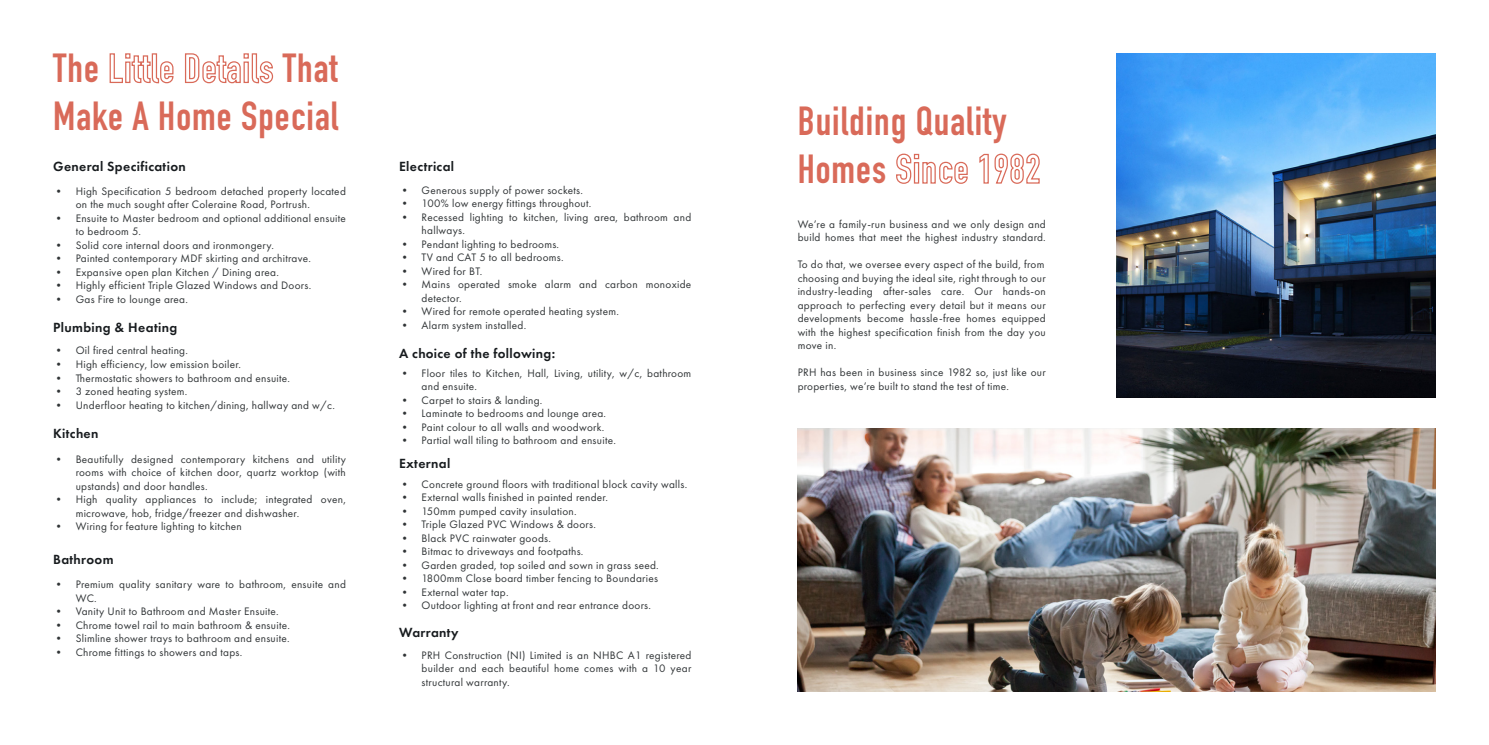
<style>
.page{position:relative;width:1489px;height:745px;background:#fff}
.page>*{position:absolute;margin:0;border:0;box-sizing:border-box;transform-origin:0 0}
.t1{font:40px/48px "DIN Engschrift LT Pro";letter-spacing:.025em;color:#d96a59}
.t2{font:600 13.75px "Futura PT";letter-spacing:.025em;color:#171b1e}
.t3{font:11.25px/13.5px "Futura PT";letter-spacing:.025em;color:#303436}
</style>
<div class="page">
<img style="left:797px;top:428px;width:638px;height:263px">
<img style="left:1116px;top:53px;width:319px;height:344px">
<p class="t1" style="left:53px;top:45px;width:286px">The Little Details That<br>Make A Home Special</p>
<p class="t2" style="left:53px;top:158px;width:134px">General Specification</p>
<p class="t3" style="left:76px;top:184px;width:272px;text-indent:-22px">• High Specification 5 bedroom detached property located on the much sought after Coleraine Road, Portrush.</p>
<p class="t3" style="left:76px;top:211px;width:272px;text-indent:-22px">• Ensuite to Master bedroom and optional additional ensuite to bedroom 5.</p>
<p class="t3" style="left:53px;top:238px;width:222px">• Solid core internal doors and ironmongery.</p>
<p class="t3" style="left:53px;top:251px;width:259px">• Painted contemporary MDF skirting and architrave.</p>
<p class="t3" style="left:53px;top:265px;width:227px">• Expansive open plan Kitchen / Dining area.</p>
<p class="t3" style="left:53px;top:278px;width:259px">• Highly efficient Triple Glazed Windows and Doors.</p>
<p class="t3" style="left:53px;top:292px;width:136px">• Gas Fire to lounge area.</p>
<p class="t2" style="left:53px;top:318px;width:125px">Plumbing &amp; Heating</p>
<p class="t3" style="left:53px;top:344px;width:136px">• Oil fired central heating.</p>
<p class="t3" style="left:53px;top:357px;width:189px">• High efficiency, low emission boiler.</p>
<p class="t3" style="left:53px;top:371px;width:238px">• Thermostatic showers to bathroom and ensuite.</p>
<p class="t3" style="left:53px;top:384px;width:136px">• 3 zoned heating system.</p>
<p class="t3" style="left:53px;top:398px;width:283px">• Underfloor heating to kitchen/dining, hallway and w/c.</p>
<p class="t2" style="left:53px;top:425px;width:47px">Kitchen</p>
<p class="t3" style="left:76px;top:452px;width:272px;text-align:justify;text-indent:-22px">• Beautifully designed contemporary kitchens and utility rooms with choice of kitchen door, quartz worktop (with upstands) and door handles.</p>
<p class="t3" style="left:76px;top:492px;width:272px;text-indent:-22px">• High quality appliances to include; integrated oven, microwave, hob, fridge/freezer and dishwasher.</p>
<p class="t3" style="left:53px;top:519px;width:190px">• Wiring for feature lighting to kitchen</p>
<p class="t2" style="left:53px;top:550px;width:62px">Bathroom</p>
<p class="t3" style="left:76px;top:577px;width:272px;text-indent:-22px">• Premium quality sanitary ware to bathroom, ensuite and<br>WC.</p>
<p class="t3" style="left:53px;top:604px;width:227px">• Vanity Unit to Bathroom and Master Ensuite.</p>
<p class="t3" style="left:53px;top:617px;width:238px">• Chrome towel rail to main bathroom &amp; ensuite.</p>
<p class="t3" style="left:53px;top:631px;width:238px">• Slimline shower trays to bathroom and ensuite.</p>
<p class="t3" style="left:53px;top:644px;width:191px">• Chrome fittings to showers and taps.</p>
<p class="t2" style="left:399px;top:158px;width:57px">Electrical</p>
<p class="t3" style="left:399px;top:183px;width:185px">• Generous supply of power sockets.</p>
<p class="t3" style="left:399px;top:197px;width:194px">• 100% low energy fittings throughout.</p>
<p class="t3" style="left:421px;top:210px;width:271px;text-indent:-22px">• Recessed lighting to kitchen, living area, bathroom and hallways.</p>
<p class="t3" style="left:399px;top:237px;width:161px">• Pendant lighting to bedrooms.</p>
<p class="t3" style="left:399px;top:251px;width:166px">• TV and CAT 5 to all bedrooms.</p>
<p class="t3" style="left:399px;top:264px;width:85px">• Wired for BT.</p>
<p class="t3" style="left:421px;top:278px;width:271px;text-indent:-22px">• Mains operated smoke alarm and carbon monoxide detector.</p>
<p class="t3" style="left:399px;top:305px;width:221px">• Wired for remote operated heating system.</p>
<p class="t3" style="left:399px;top:318px;width:129px">• Alarm system installed.</p>
<p class="t2" style="left:399px;top:344px;width:158px">A choice of the following:</p>
<p class="t3" style="left:421px;top:366px;width:271px;text-indent:-22px">• Floor tiles to Kitchen, Hall, Living, utility, w/c, bathroom and ensuite.</p>
<p class="t3" style="left:399px;top:393px;width:145px">• Carpet to stairs &amp; landing.</p>
<p class="t3" style="left:399px;top:406px;width:208px">• Laminate to bedrooms and lounge area.</p>
<p class="t3" style="left:399px;top:420px;width:207px">• Paint colour to all walls and woodwork.</p>
<p class="t3" style="left:399px;top:433px;width:218px">• Partial wall tiling to bathroom and ensuite.</p>
<p class="t2" style="left:399px;top:454px;width:53px">External</p>
<p class="t3" style="left:399px;top:477px;width:290px">• Concrete ground floors with traditional block cavity walls.</p>
<p class="t3" style="left:399px;top:490px;width:210px">• External walls finished in painted render.</p>
<p class="t3" style="left:399px;top:504px;width:179px">• 150mm pumped cavity insulation.</p>
<p class="t3" style="left:399px;top:517px;width:198px">• Triple Glazed PVC Windows &amp; doors.</p>
<p class="t3" style="left:399px;top:531px;width:153px">• Black PVC rainwater goods.</p>
<p class="t3" style="left:399px;top:544px;width:186px">• Bitmac to driveways and footpaths.</p>
<p class="t3" style="left:399px;top:558px;width:261px">• Garden graded, top soiled and sown in grass seed.</p>
<p class="t3" style="left:399px;top:571px;width:260px">• 1800mm Close board timber fencing to Boundaries</p>
<p class="t3" style="left:399px;top:585px;width:111px">• External water tap.</p>
<p class="t3" style="left:399px;top:598px;width:253px">• Outdoor lighting at front and rear entrance doors.</p>
<p class="t2" style="left:399px;top:623px;width:61px">Warranty</p>
<p class="t3" style="left:421px;top:648px;width:271px;text-align:justify;text-indent:-22px">• PRH Construction (NI) Limited is an NHBC A1 registered builder and each beautiful home comes with a 10 year structural warranty.</p>
<p class="t1" style="left:797px;top:97px;width:210px">Building Quality</p>
<p class="t1" style="left:797px;top:145px;width:244px">Homes Since 1982</p>
<p class="t3" style="left:797px;top:217px;width:250px">We’re a family-run business and we only design and build homes that meet the highest industry standard.</p>
<p class="t3" style="left:797px;top:257px;width:248px">To do that, we oversee every aspect of the build, from</p>
<p class="t3" style="left:797px;top:271px;width:250px">choosing and buying the ideal site, right through to our</p>
<p class="t3" style="left:797px;top:284px;width:250px;text-align:justify">industry-leading after-sales care. Our hands-on approach to perfecting every detail but it means our developments become hassle-free homes equipped with the highest specification finish from the day you move in.</p>
<p class="t3" style="left:797px;top:365px;width:250px">PRH has been in business since 1982 so, just like our properties, we’re built to stand the test of time.</p>
</div>
